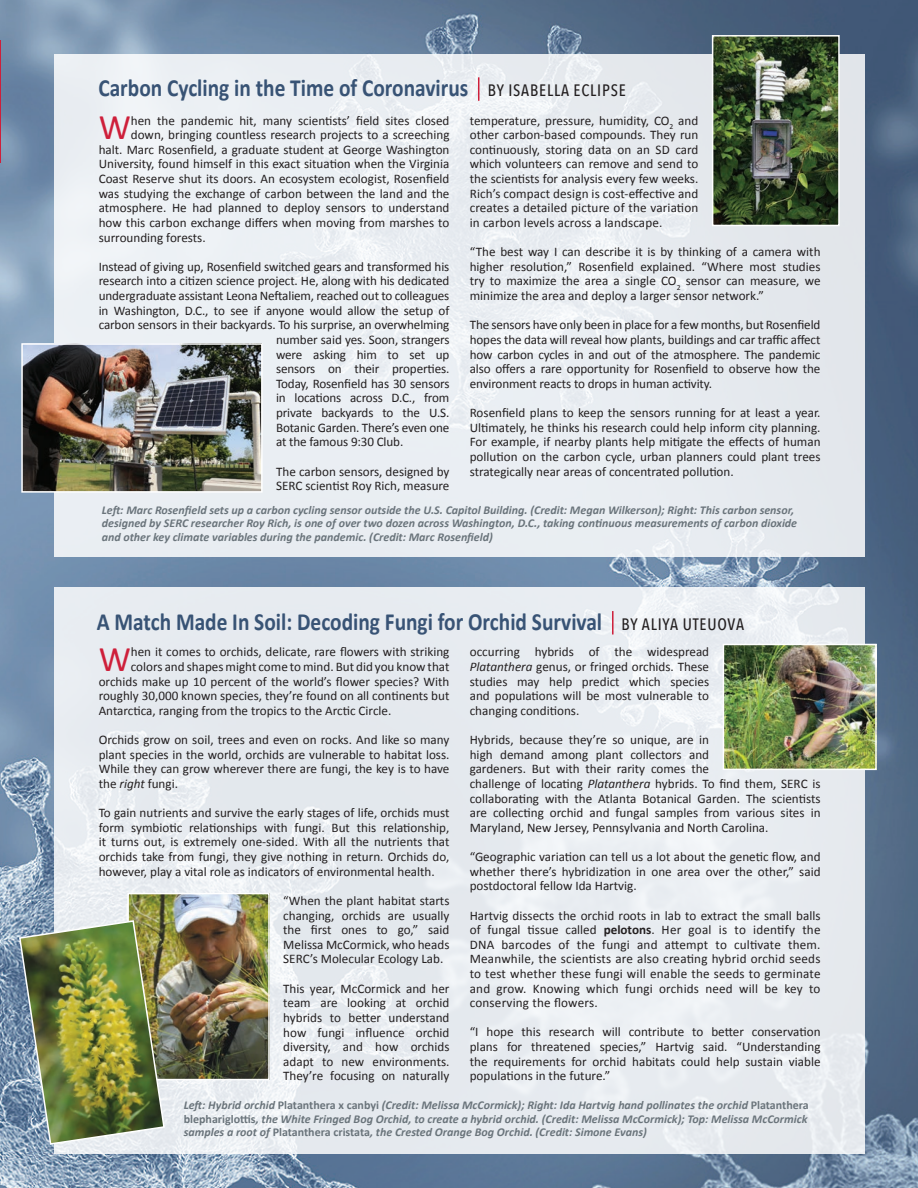
<style>
.page{position:relative;width:918px;height:1188px;background:#fff}
.page>*{position:absolute;margin:0;border:0;box-sizing:border-box;transform-origin:0 0}
.t1{font:36.15px "Calibri";color:#ce1f3a}
.t2{font:700 24.75px "Calibri";color:#385375;scale:.86 1}
.t3{font:13.2px/14.5px "Calibri";color:#231f20;text-align:justify}
.t4{font:italic 700 12px/13.5px "Calibri";color:#6a747b}
.s1{font-family:"Avenir Next Condensed";font-weight:500;font-size:16.5px;color:#231f20}
.s2{font-style:italic}
.s3{font-weight:700}
.s4{font-style:normal}
</style>
<div class="page">
<img style="left:0;top:0;width:918px;height:1188px">
<hr style="left:0;top:41px;width:1px;height:122px;background:#ce1f3a">
<div style="left:54px;top:54px;width:810px;height:503px;background:#eaeef2"></div>
<div style="left:54px;top:587px;width:810px;height:567px;background:#e7ebf0"></div>
<img style="left:24px;top:346px;width:236px;height:144px">
<div style="left:21px;top:343px;width:242px;height:150px;border:2px solid #fff"></div>
<img style="left:715px;top:38px;width:122px;height:185px">
<div style="left:712px;top:35px;width:128px;height:191px;border:2px solid #fff"></div>
<img style="left:726px;top:647px;width:148px;height:120px">
<div style="left:723px;top:644px;width:154px;height:126px;border:2px solid #fff"></div>
<svg style="left:478px;top:77px;width:1px;height:24px"></svg>
<hr style="left:612px;top:611px;width:2px;height:24px;background:#ce1f3a">
<img style="left:130px;top:896px;width:137px;height:181px">
<div style="left:127px;top:893px;width:143px;height:187px;border:2px solid #fff"></div>
<img style="left:18px;top:919px;width:148px;height:227px">
<h2 class="t2" style="left:98px;top:72px;width:615px">Carbon Cycling in the Time of Coronavirus <span class="s1">BY ISABELLA ECLIPSE</span></h2>
<h1 class="t1" style="left:99px;top:104px;width:34px">W</h1>
<p class="t3" style="left:131px;top:113px;width:320px">hen the pandemic hit, many scientists’ field sites closed</p>
<p class="t3" style="left:131px;top:128px;width:320px">down, bringing countless research projects to a screeching</p>
<p class="t3" style="left:99px;top:142px;width:352px">halt. Marc Rosenfield, a graduate student at George Washington</p>
<p class="t3" style="left:99px;top:157px;width:352px">University, found himself in this exact situation when the Virginia</p>
<p class="t3" style="left:99px;top:171px;width:352px">Coast Reserve shut its doors. An ecosystem ecologist, Rosenfield</p>
<p class="t3" style="left:99px;top:186px;width:352px">was studying the exchange of carbon between the land and the</p>
<p class="t3" style="left:99px;top:201px;width:352px">atmosphere. He had planned to deploy sensors to understand</p>
<p class="t3" style="left:99px;top:215px;width:352px">how this carbon exchange differs when moving from marshes to</p>
<p class="t3" style="left:99px;top:230px;width:109px">surrounding forests.</p>
<p class="t3" style="left:99px;top:259px;width:352px">Instead of giving up, Rosenfield switched gears and transformed his</p>
<p class="t3" style="left:99px;top:274px;width:352px">research into a citizen science project. He, along with his dedicated</p>
<p class="t3" style="left:99px;top:288px;width:352px">undergraduate assistant Leona Neftaliem, reached out to colleagues</p>
<p class="t3" style="left:99px;top:303px;width:352px">in Washington, D.C., to see if anyone would allow the setup of</p>
<p class="t3" style="left:99px;top:318px;width:352px">carbon sensors in their backyards. To his surprise, an overwhelming</p>
<p class="t3" style="left:276px;top:332px;width:175px">number said yes. Soon, strangers</p>
<p class="t3" style="left:276px;top:347px;width:175px">were asking him to set up</p>
<p class="t3" style="left:276px;top:362px;width:175px">sensors on their properties.</p>
<p class="t3" style="left:276px;top:376px;width:175px">Today, Rosenfield has 30 sensors</p>
<p class="t3" style="left:276px;top:391px;width:175px">in locations across D.C., from</p>
<p class="t3" style="left:276px;top:405px;width:175px">private backyards to the U.S.</p>
<p class="t3" style="left:276px;top:420px;width:175px">Botanic Garden. There’s even one</p>
<p class="t3" style="left:276px;top:435px;width:129px">at the famous 9:30 Club.</p>
<p class="t3" style="left:276px;top:464px;width:175px">The carbon sensors, designed by<br>SERC scientist Roy Rich, measure</p>
<p class="t3" style="left:470px;top:113px;width:230px">temperature, pressure, humidity, CO<sub>2</sub> and other carbon-based compounds. They run continuously, storing data on an SD card which volunteers can remove and send to the scientists for analysis every few weeks.<br>Rich’s compact design is cost-effective and creates a detailed picture of the variation in carbon levels across a landscape.</p>
<p class="t3" style="left:470px;top:244px;width:352px">“The best way I can describe it is by thinking of a camera with higher resolution,” Rosenfield explained. “Where most studies try to maximize the area a single CO<sub>2</sub> sensor can measure, we minimize the area and deploy a larger sensor network.”</p>
<p class="t3" style="left:470px;top:318px;width:352px">The sensors have only been in place for a few months, but Rosenfield hopes the data will reveal how plants, buildings and car traffic affect how carbon cycles in and out of the atmosphere. The pandemic also offers a rare opportunity for Rosenfield to observe how the environment reacts to drops in human activity.</p>
<p class="t3" style="left:470px;top:405px;width:352px">Rosenfield plans to keep the sensors running for at least a year.<br>Ultimately, he thinks his research could help inform city planning.<br>For example, if nearby plants help mitigate the effects of human pollution on the carbon cycle, urban planners could plant trees strategically near areas of concentrated pollution.</p>
<p class="t4" style="left:102px;top:503px;width:697px">Left: Marc Rosenfield sets up a carbon cycling sensor outside the U.S. Capitol Building. (Credit: Megan Wilkerson); Right: This carbon sensor, designed by SERC researcher Roy Rich, is one of over two dozen across Washington, D.C., taking continuous measurements of carbon dioxide and other key climate variables during the pandemic. (Credit: Marc Rosenfield)</p>
<h2 class="t2" style="left:97px;top:606px;width:754px">A Match Made In Soil: Decoding Fungi for Orchid Survival <span class="s1">BY ALIYA UTEUOVA</span></h2>
<h1 class="t1" style="left:99px;top:636px;width:34px">W</h1>
<p class="t3" style="left:131px;top:645px;width:320px">hen it comes to orchids, delicate, rare flowers with striking</p>
<p class="t3" style="left:131px;top:659px;width:320px">colors and shapes might come to mind. But did you know that</p>
<p class="t3" style="left:99px;top:674px;width:352px">orchids make up 10 percent of the world’s flower species? With</p>
<p class="t3" style="left:99px;top:689px;width:352px">roughly 30,000 known species, they’re found on all continents but</p>
<p class="t3" style="left:99px;top:703px;width:294px">Antarctica, ranging from the tropics to the Arctic Circle.</p>
<p class="t3" style="left:99px;top:732px;width:352px">Orchids grow on soil, trees and even on rocks. And like so many plant species in the world, orchids are vulnerable to habitat loss.<br>While they can grow wherever there are fungi, the key is to have the <span class="s2">right</span> fungi.</p>
<p class="t3" style="left:99px;top:806px;width:352px">To gain nutrients and survive the early stages of life, orchids must form symbiotic relationships with fungi. But this relationship, it turns out, is extremely one-sided. With all the nutrients that orchids take from fungi, they give nothing in return. Orchids do, however, play a vital role as indicators of environmental health.</p>
<p class="t3" style="left:283px;top:893px;width:168px">“When the plant habitat starts changing, orchids are usually the first ones to go,” said Melissa McCormick, who heads SERC’s Molecular Ecology Lab.</p>
<p class="t3" style="left:283px;top:981px;width:168px">This year, McCormick and her team are looking at orchid hybrids to better understand how fungi influence orchid diversity, and how orchids adapt to new environments.<br>They’re focusing on naturally</p>
<p class="t3" style="left:470px;top:645px;width:241px">occurring hybrids of the widespread <span class="s2">Platanthera</span> genus, or fringed orchids. These studies may help predict which species and populations will be most vulnerable to changing conditions.</p>
<p class="t3" style="left:470px;top:732px;width:352px;text-align:left">Hybrids, because they’re so unique, are in<br>high demand among plant collectors and<br>gardeners. But with their rarity comes the<br>challenge of locating <span class="s2">Platanthera</span> hybrids. To find them, SERC is collaborating with the Atlanta Botanical Garden. The scientists are collecting orchid and fungal samples from various sites in Maryland, New Jersey, Pennsylvania and North Carolina.</p>
<p class="t3" style="left:470px;top:849px;width:352px">“Geographic variation can tell us a lot about the genetic flow, and whether there’s hybridization in one area over the other,” said postdoctoral fellow Ida Hartvig.</p>
<p class="t3" style="left:470px;top:908px;width:352px">Hartvig dissects the orchid roots in lab to extract the small balls of fungal tissue called <span class="s3">pelotons</span>. Her goal is to identify the DNA barcodes of the fungi and attempt to cultivate them.<br>Meanwhile, the scientists are also creating hybrid orchid seeds to test whether these fungi will enable the seeds to germinate and grow. Knowing which fungi orchids need will be key to conserving the flowers.</p>
<p class="t3" style="left:470px;top:1025px;width:352px">“I hope this research will contribute to better conservation plans for threatened species,” Hartvig said. “Understanding the requirements for orchid habitats could help sustain viable populations in the future.”</p>
<p class="t4" style="left:184px;top:1098px;width:627px;text-align:justify">Left: Hybrid orchid <span class="s4">Platanthera x canbyi</span> (Credit: Melissa McCormick); Right: Ida Hartvig hand pollinates the orchid <span class="s4">Platanthera blephariglottis</span>, the White Fringed Bog Orchid, to create a hybrid orchid. (Credit: Melissa McCormick); Top: Melissa McCormick samples a root of <span class="s4">Platanthera cristata</span>, the Crested Orange Bog Orchid. (Credit: Simone Evans)</p>
</div>
